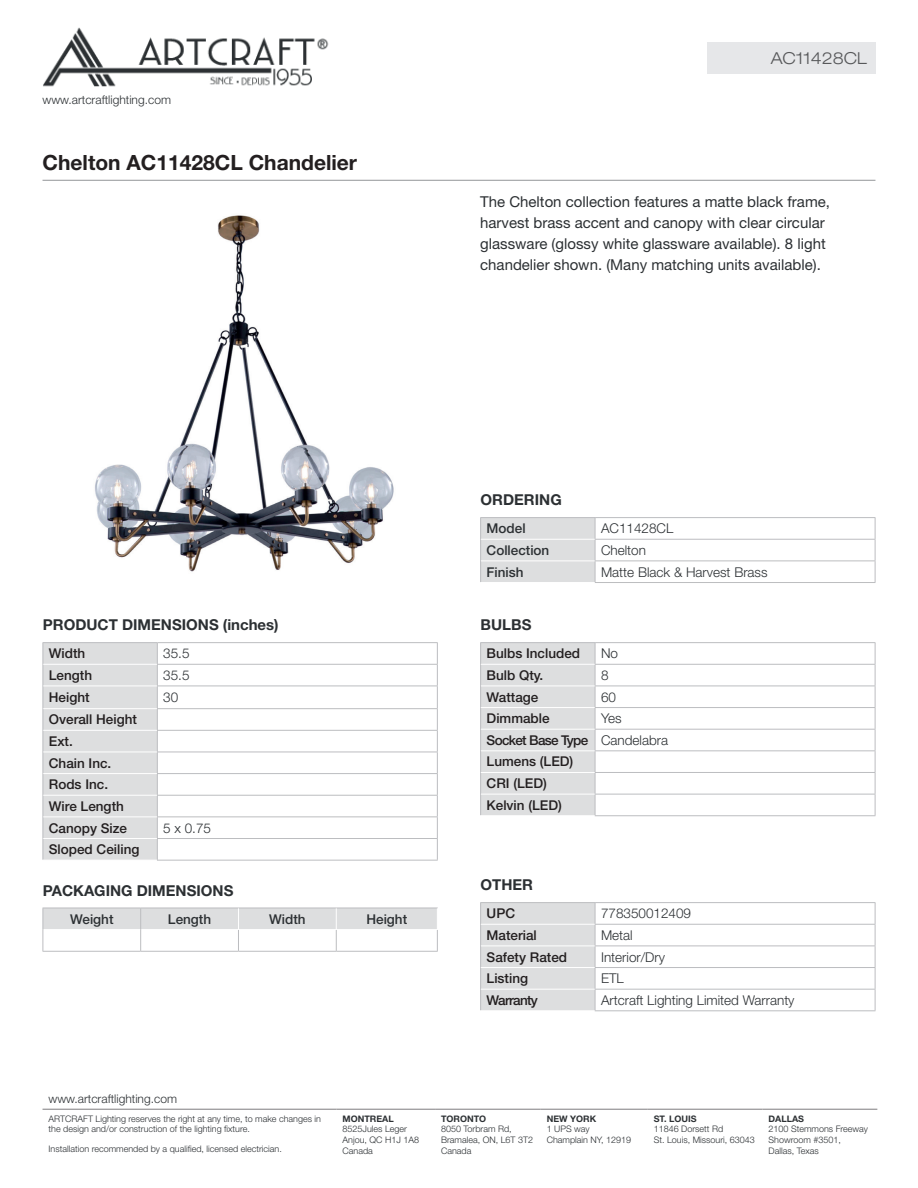
<style>
.page{position:relative;width:918px;height:1188px;background:#fff}
.page>*{position:absolute;margin:0;border:0;box-sizing:border-box;transform-origin:0 0}
.t1{font:700 21px "Helvetica Neue LT Std";color:#231f20}
.t2{font:300 expanded 16.5px "Helvetica Neue LT Std";color:#57585a}
.t3{font:15px/21px "Helvetica Neue LT Std";color:#2c3033}
.t4{font:700 15px "Helvetica Neue LT Std";color:#2c3033}
.t5{font:500 13.5px/21.6px "Helvetica Neue LT Std";color:#231f20}
.t6{font:300 13.5px "Helvetica Neue LT Std";color:#2c3033}
.t7{font:500 13.5px "Helvetica Neue LT Std";color:#2c3033}
.t8{font:500 13.5px "Helvetica Neue LT Std";letter-spacing:-.05em;color:#231f20}
.t9{font:300 12px "Helvetica Neue LT Std";color:#2c3033}
.t10{font:300 9px/10.8px "Helvetica Neue LT Std";color:#2c3033}
.t11{font:700 9px "Helvetica Neue LT Std";color:#2c3033}
.s1{font-weight:300;color:#2c3033}
</style>
<div class="page">
<img style="left:43px;top:27px;width:286px;height:60px">
<hr style="left:43px;top:1109px;width:294px;height:1px;background:#7e7c7f">
<hr style="left:337px;top:1109px;width:98px;height:1px;background:#7e7c7f">
<hr style="left:435px;top:1109px;width:106px;height:1px;background:#7e7c7f">
<hr style="left:541px;top:1109px;width:107px;height:1px;background:#7e7c7f">
<hr style="left:648px;top:1109px;width:115px;height:1px;background:#7e7c7f">
<hr style="left:763px;top:1109px;width:114px;height:1px;background:#7e7c7f">
<hr style="left:43px;top:180px;width:832px;height:1px;background:#939598">
<div style="left:707px;top:43px;width:168px;height:31px;background:#e6e7e9"></div>
<img style="left:95px;top:215px;width:299px;height:357px">
<hr style="left:43px;top:642px;width:114px;height:1px;background:#bcbdc0">
<hr style="left:157px;top:642px;width:281px;height:1px;background:#bcbdc0">
<hr style="left:157px;top:664px;width:281px;height:1px;background:#bcbdc0">
<hr style="left:157px;top:686px;width:281px;height:1px;background:#bcbdc0">
<hr style="left:157px;top:708px;width:281px;height:1px;background:#bcbdc0">
<hr style="left:157px;top:730px;width:281px;height:1px;background:#bcbdc0">
<hr style="left:157px;top:752px;width:281px;height:1px;background:#bcbdc0">
<hr style="left:157px;top:773px;width:281px;height:1px;background:#bcbdc0">
<hr style="left:157px;top:795px;width:281px;height:1px;background:#bcbdc0">
<hr style="left:157px;top:816px;width:281px;height:1px;background:#bcbdc0">
<hr style="left:157px;top:838px;width:281px;height:1px;background:#bcbdc0">
<div style="left:43px;top:643px;width:115px;height:217px;background:#dddedf"></div>
<svg style="left:437px;top:643px;width:1px;height:217px"></svg>
<hr style="left:157px;top:860px;width:281px;height:1px;background:#bcbdc0">
<hr style="left:43px;top:664px;width:114px;height:1px;background:#fff">
<hr style="left:43px;top:686px;width:114px;height:1px;background:#fff">
<hr style="left:43px;top:708px;width:114px;height:1px;background:#fff">
<hr style="left:43px;top:730px;width:114px;height:1px;background:#fff">
<hr style="left:43px;top:752px;width:114px;height:1px;background:#fff">
<hr style="left:43px;top:773px;width:114px;height:1px;background:#fff">
<hr style="left:43px;top:795px;width:114px;height:1px;background:#fff">
<hr style="left:43px;top:816px;width:114px;height:1px;background:#fff">
<hr style="left:43px;top:838px;width:114px;height:1px;background:#fff">
<hr style="left:43px;top:951px;width:98px;height:1px;background:#bcbdc0">
<hr style="left:141px;top:951px;width:97px;height:1px;background:#bcbdc0">
<hr style="left:238px;top:951px;width:98px;height:1px;background:#bcbdc0">
<hr style="left:336px;top:951px;width:102px;height:1px;background:#bcbdc0">
<svg style="left:43px;top:908px;width:395px;height:43px"></svg>
<hr style="left:480px;top:642px;width:115px;height:1px;background:#bcbdc0">
<hr style="left:595px;top:642px;width:280px;height:1px;background:#bcbdc0">
<hr style="left:595px;top:664px;width:280px;height:1px;background:#bcbdc0">
<hr style="left:595px;top:686px;width:280px;height:1px;background:#bcbdc0">
<hr style="left:595px;top:707px;width:280px;height:1px;background:#bcbdc0">
<hr style="left:595px;top:729px;width:280px;height:1px;background:#bcbdc0">
<hr style="left:595px;top:750px;width:280px;height:1px;background:#bcbdc0">
<hr style="left:595px;top:772px;width:280px;height:1px;background:#bcbdc0">
<hr style="left:595px;top:794px;width:280px;height:1px;background:#bcbdc0">
<div style="left:480px;top:643px;width:116px;height:172px;background:#dddedf"></div>
<svg style="left:875px;top:643px;width:1px;height:172px"></svg>
<hr style="left:595px;top:815px;width:280px;height:1px;background:#bcbdc0">
<hr style="left:481px;top:664px;width:114px;height:1px;background:#fff">
<hr style="left:481px;top:686px;width:114px;height:1px;background:#fff">
<hr style="left:481px;top:707px;width:114px;height:1px;background:#fff">
<hr style="left:481px;top:729px;width:114px;height:1px;background:#fff">
<hr style="left:481px;top:750px;width:114px;height:1px;background:#fff">
<hr style="left:481px;top:772px;width:114px;height:1px;background:#fff">
<hr style="left:481px;top:794px;width:114px;height:1px;background:#fff">
<hr style="left:480px;top:902px;width:115px;height:1px;background:#bcbdc0">
<hr style="left:595px;top:902px;width:280px;height:1px;background:#bcbdc0">
<hr style="left:595px;top:924px;width:280px;height:1px;background:#bcbdc0">
<hr style="left:595px;top:946px;width:280px;height:1px;background:#bcbdc0">
<hr style="left:595px;top:967px;width:280px;height:1px;background:#bcbdc0">
<hr style="left:595px;top:989px;width:280px;height:1px;background:#bcbdc0">
<div style="left:480px;top:903px;width:116px;height:107px;background:#dddedf"></div>
<svg style="left:875px;top:903px;width:1px;height:107px"></svg>
<hr style="left:595px;top:1010px;width:280px;height:1px;background:#bcbdc0">
<hr style="left:481px;top:924px;width:114px;height:1px;background:#fff">
<hr style="left:481px;top:946px;width:114px;height:1px;background:#fff">
<hr style="left:481px;top:967px;width:114px;height:1px;background:#fff">
<hr style="left:481px;top:989px;width:114px;height:1px;background:#fff">
<hr style="left:480px;top:517px;width:115px;height:1px;background:#bcbdc0">
<hr style="left:595px;top:517px;width:280px;height:1px;background:#bcbdc0">
<hr style="left:595px;top:539px;width:280px;height:1px;background:#bcbdc0">
<hr style="left:595px;top:561px;width:280px;height:1px;background:#bcbdc0">
<div style="left:480px;top:518px;width:116px;height:64px;background:#dddedf"></div>
<svg style="left:875px;top:518px;width:1px;height:64px"></svg>
<hr style="left:595px;top:582px;width:280px;height:1px;background:#bcbdc0">
<hr style="left:481px;top:539px;width:114px;height:1px;background:#fff">
<hr style="left:481px;top:561px;width:114px;height:1px;background:#fff">
<h3 class="t9" style="left:43px;top:93px;width:130px">www.artcraftlighting.com</h3>
<h1 class="t1" style="left:43px;top:150px;width:316px">Chelton AC11428CL Chandelier</h1>
<h2 class="t2" style="left:771px;top:48px;width:98px">AC11428CL</h2>
<h3 class="t3" style="left:480px;top:191px;width:351px">The Chelton collection features a matte black frame, harvest brass accent and canopy with clear circular glassware (glossy white glassware available). 8 light chandelier shown. (Many matching units available).</h3>
<h3 class="t4" style="left:43px;top:615px;width:237px">PRODUCT DIMENSIONS (inches)</h3>
<h3 class="t5" style="left:49px;top:643px;width:38px">Width</h3>
<h3 class="t6" style="left:163px;top:645px;width:28px">35.5</h3>
<h3 class="t5" style="left:49px;top:664px;width:45px">Length</h3>
<h3 class="t6" style="left:163px;top:667px;width:28px">35.5</h3>
<h3 class="t5" style="left:49px;top:686px;width:42px">Height</h3>
<h3 class="t6" style="left:163px;top:689px;width:17px">30</h3>
<h3 class="t5" style="left:49px;top:709px;width:90px">Overall Height<br>Ext.<br>Chain Inc.<br>Rods Inc.<br>Wire Length<br>Canopy Size</h3>
<h3 class="t6" style="left:163px;top:819px;width:49px">5 x 0.75</h3>
<h3 class="t5" style="left:49px;top:838px;width:92px">Sloped Ceiling</h3>
<h3 class="t4" style="left:43px;top:881px;width:192px">PACKAGING DIMENSIONS</h3>
<h3 class="t7" style="left:70px;top:911px;width:45px">Weight</h3>
<h3 class="t7" style="left:168px;top:911px;width:45px">Length</h3>
<h3 class="t7" style="left:269px;top:911px;width:38px">Width</h3>
<h3 class="t7" style="left:366px;top:911px;width:42px">Height</h3>
<h3 class="t4" style="left:481px;top:490px;width:83px">ORDERING</h3>
<h3 class="t7" style="left:487px;top:520px;width:41px">Model</h3>
<h3 class="t6" style="left:601px;top:520px;width:74px">AC11428CL</h3>
<h3 class="t7" style="left:487px;top:542px;width:64px">Collection</h3>
<h3 class="t6" style="left:601px;top:542px;width:47px">Chelton</h3>
<h3 class="t7" style="left:487px;top:564px;width:39px">Finish</h3>
<h3 class="t6" style="left:601px;top:563px;width:168px">Matte Black &amp; Harvest Brass</h3>
<h3 class="t4" style="left:481px;top:615px;width:52px">BULBS</h3>
<h3 class="t5" style="left:487px;top:643px;width:95px">Bulbs Included</h3>
<h3 class="t6" style="left:601px;top:645px;width:19px">No</h3>
<h3 class="t5" style="left:487px;top:664px;width:58px">Bulb Qty.</h3>
<h3 class="t6" style="left:601px;top:667px;width:9px">8</h3>
<h3 class="t5" style="left:487px;top:686px;width:53px">Wattage</h3>
<h3 class="t6" style="left:601px;top:689px;width:17px">60</h3>
<h3 class="t5" style="left:487px;top:707px;width:65px">Dimmable</h3>
<h3 class="t5" style="left:487px;top:707px;width:183px;text-indent:114px"><span class="s1">Yes<br></span>Socket Base Type <span class="s1">Candelabra<br></span>Lumens (LED)<br>CRI (LED)<br>Kelvin (LED)</h3>
<h3 class="t4" style="left:481px;top:875px;width:54px">OTHER</h3>
<h3 class="t5" style="left:487px;top:903px;width:30px">UPC</h3>
<h3 class="t6" style="left:601px;top:905px;width:92px">778350012409</h3>
<h3 class="t5" style="left:487px;top:924px;width:52px">Material</h3>
<h3 class="t6" style="left:601px;top:927px;width:33px">Metal</h3>
<h3 class="t5" style="left:487px;top:946px;width:82px">Safety Rated</h3>
<h3 class="t6" style="left:601px;top:948px;width:66px">Interior/Dry</h3>
<h3 class="t5" style="left:487px;top:967px;width:43px">Listing</h3>
<h3 class="t6" style="left:601px;top:970px;width:24px">ETL</h3>
<h3 class="t8" style="left:487px;top:992px;width:53px">Warranty</h3>
<h3 class="t6" style="left:601px;top:992px;width:195px">Artcraft Lighting Limited Warranty</h3>
<h3 class="t9" style="left:49px;top:1092px;width:130px">www.artcraftlighting.com</h3>
<p class="t10" style="left:49px;top:1113px;width:274px">ARTCRAFT Lighting reserves the right at any time, to make changes in the design and/or construction of the lighting fixture.</p>
<p class="t10" style="left:49px;top:1143px;width:235px">Installation recommended by a qualified, licensed electrician.</p>
<p class="t11" style="left:343px;top:1113px;width:53px">MONTREAL</p>
<p class="t10" style="left:343px;top:1124px;width:78px">8525Jules Leger<br>Anjou, QC H1J 1A8<br>Canada</p>
<p class="t11" style="left:441px;top:1113px;width:47px">TORONTO</p>
<p class="t10" style="left:441px;top:1124px;width:94px">8050 Torbram Rd,<br>Bramalea, ON, L6T 3T2<br>Canada</p>
<p class="t11" style="left:547px;top:1113px;width:51px">NEW YORK</p>
<p class="t10" style="left:547px;top:1124px;width:86px">1 UPS way<br>Champlain NY, 12919</p>
<p class="t11" style="left:654px;top:1113px;width:44px">ST. LOUIS</p>
<p class="t10" style="left:654px;top:1124px;width:103px">11846 Dorsett Rd<br>St. Louis, Missouri, 63043</p>
<p class="t11" style="left:769px;top:1113px;width:37px">DALLAS</p>
<p class="t10" style="left:769px;top:1124px;width:101px">2100 Stemmons Freeway<br>Showroom #3501,<br>Dallas, Texas</p>
</div>
